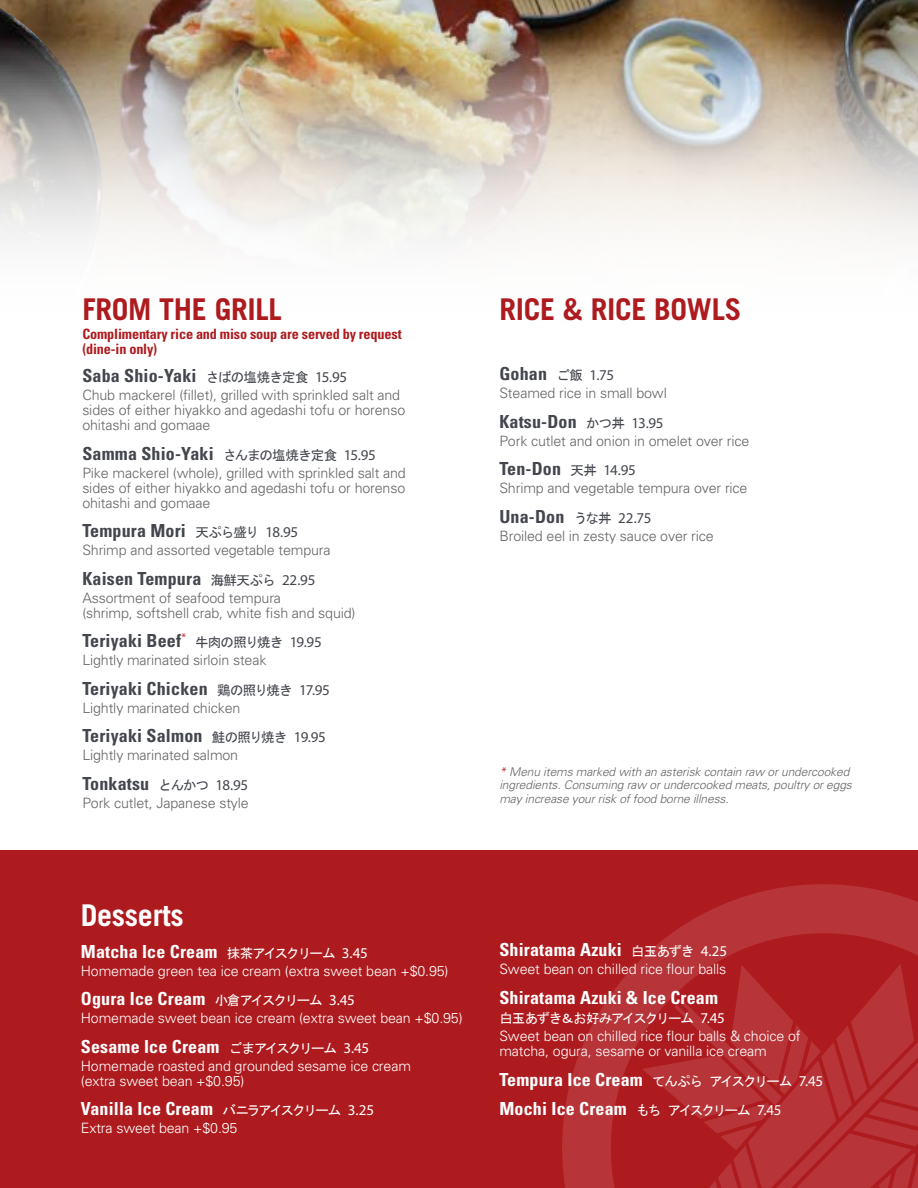
<style>
.page{position:relative;width:918px;height:1188px;background:#fff}
.page>*{position:absolute;margin:0;border:0;box-sizing:border-box;transform-origin:0 0}
.t1{font:700 30px "Trade Gothic LT";letter-spacing:-.01em;color:#ae1b1f}
.t2{font:700 30px "Trade Gothic LT";letter-spacing:-.01em;color:#fff}
.t3{font:700 condensed 18px "Univers";letter-spacing:.01em;color:#43464d}
.t4{font:700 condensed 18px/29.5px "Univers";letter-spacing:.01em;color:#fff}
.t5{font:300 14.25px/15px "Univers";letter-spacing:-.01em;color:#636466}
.t6{font:300 14.25px/15px "Univers";letter-spacing:-.01em;color:#fff}
.t7{font:700 condensed 14.25px/15px "Univers";letter-spacing:-.01em;color:#ae1b1f}
.t8{font:13.5px "MS Gothic";letter-spacing:-.105em;color:#fff}
.t9{font:italic 300 12px/13.5px "Univers";letter-spacing:-.01em;color:#636466}
.s1{font-family:"MS Gothic";font-weight:400;font-stretch:normal;font-size:13.5px}
.s2{font-family:"Myriad Pro";font-weight:400;font-stretch:normal;font-size:15px}
.s3{color:#ae1b1f}
.s4{font-family:"Myriad Pro";font-size:15px}
</style>
<div class="page">
<div style="left:0;top:850px;width:918px;height:338px;background:#ae1b1f"></div>
<svg style="left:562px;top:884px;width:356px;height:304px;fill:#b73539"></svg>
<img style="left:0;top:0;width:918px;height:241px">
<h1 class="t1" style="left:82px;top:290px;width:201px">FROM THE GRILL</h1>
<p class="t7" style="left:82px;top:326px;width:321px">Complimentary rice and miso soup are served by request (dine-in only)</p>
<p class="t3" style="left:82px;top:365px;width:266px">Saba Shio-Yaki <span class="s1">さばの塩焼き定食</span> <span class="s2">15.95</span></p>
<p class="t5" style="left:82px;top:387px;width:324px">Chub mackerel (fillet), grilled with sprinkled salt and sides of either hiyakko and agedashi tofu or horenso ohitashi and gomaae</p>
<p class="t3" style="left:82px;top:442px;width:295px">Samma Shio-Yaki <span class="s1">さんまの塩焼き定食</span> <span class="s2">15.95</span></p>
<p class="t5" style="left:82px;top:465px;width:325px;text-align:justify">Pike mackerel (whole), grilled with sprinkled salt and sides of either hiyakko and agedashi tofu or horenso ohitashi and gomaae</p>
<p class="t3" style="left:82px;top:520px;width:217px">Tempura Mori <span class="s1">天ぷら盛り</span> <span class="s2">18.95</span></p>
<p class="t5" style="left:82px;top:542px;width:250px">Shrimp and assorted vegetable tempura</p>
<p class="t3" style="left:82px;top:567px;width:235px">Kaisen Tempura <span class="s1">海鮮天ぷら</span> <span class="s2">22.95</span></p>
<p class="t5" style="left:82px;top:590px;width:275px">Assortment of seafood tempura<br>(shrimp, softshell crab, white fish and squid)</p>
<p class="t3" style="left:82px;top:630px;width:241px">Teriyaki Beef<sup>*</sup> <span class="s1">牛肉の照り焼き</span> <span class="s2">19.95</span></p>
<p class="t5" style="left:82px;top:652px;width:186px">Lightly marinated sirloin steak</p>
<p class="t3" style="left:82px;top:677px;width:249px">Teriyaki Chicken <span class="s1">鶏の照り焼き</span> <span class="s2">17.95</span></p>
<p class="t5" style="left:82px;top:700px;width:160px">Lightly marinated chicken</p>
<p class="t3" style="left:82px;top:725px;width:245px">Teriyaki Salmon <span class="s1">鮭の照り焼き</span> <span class="s2">19.95</span></p>
<p class="t5" style="left:82px;top:747px;width:157px">Lightly marinated salmon</p>
<p class="t3" style="left:82px;top:772px;width:167px">Tonkatsu <span class="s1">とんかつ</span> <span class="s2">18.95</span></p>
<p class="t5" style="left:82px;top:795px;width:168px">Pork cutlet, Japanese style</p>
<h1 class="t2" style="left:81px;top:897px;width:104px">Desserts</h1>
<p class="t4" style="left:81px;top:936px;width:288px">Matcha Ice Cream <span class="s1">抹茶アイスクリーム</span> <span class="s2">3.45</span></p>
<p class="t6" style="left:81px;top:963px;width:369px">Homemade green tea ice cream (extra sweet bean +$0.95)</p>
<p class="t4" style="left:81px;top:984px;width:276px">Ogura Ice Cream <span class="s1">小倉アイスクリーム</span> <span class="s2">3.45</span></p>
<p class="t6" style="left:81px;top:1010px;width:383px">Homemade sweet bean ice cream (extra sweet bean +$0.95)</p>
<p class="t4" style="left:81px;top:1031px;width:290px">Sesame Ice Cream <span class="s1">ごまアイスクリーム</span> <span class="s2">3.45</span></p>
<p class="t6" style="left:81px;top:1058px;width:332px">Homemade roasted and grounded sesame ice cream (extra sweet bean +$0.95)</p>
<p class="t4" style="left:81px;top:1094px;width:295px">Vanilla Ice Cream <span class="s1">バニラアイスクリーム</span> <span class="s2">3.25</span></p>
<p class="t6" style="left:81px;top:1120px;width:158px">Extra sweet bean +$0.95</p>
<h1 class="t1" style="left:499px;top:290px;width:243px">RICE &amp; RICE BOWLS</h1>
<p class="t3" style="left:499px;top:363px;width:116px">Gohan <span class="s1">ご飯</span> <span class="s2">1.75</span></p>
<p class="t5" style="left:499px;top:385px;width:169px">Steamed rice in small bowl</p>
<p class="t3" style="left:499px;top:410px;width:166px">Katsu-Don <span class="s1">かつ丼</span> <span class="s2">13.95</span></p>
<p class="t5" style="left:499px;top:433px;width:252px">Pork cutlet and onion in omelet over rice</p>
<p class="t3" style="left:499px;top:458px;width:138px">Ten-Don <span class="s1">天丼</span> <span class="s2">14.95</span></p>
<p class="t5" style="left:499px;top:480px;width:250px">Shrimp and vegetable tempura over rice</p>
<p class="t3" style="left:499px;top:505px;width:154px">Una-Don <span class="s1">うな丼</span> <span class="s2">22.75</span></p>
<p class="t5" style="left:499px;top:528px;width:216px">Broiled eel in zesty sauce over rice</p>
<p class="t9" style="left:499px;top:764px;width:354px"><span class="s3">*</span> Menu items marked with an asterisk contain raw or undercooked ingredients. Consuming raw or undercooked meats, poultry or eggs may increase your risk of food borne illness.</p>
<p class="t4" style="left:499px;top:935px;width:229px">Shiratama Azuki <span class="s1">白玉あずき</span> <span class="s2">4.25</span></p>
<p class="t6" style="left:499px;top:961px;width:228px">Sweet bean on chilled rice flour balls</p>
<p class="t4" style="left:499px;top:982px;width:220px">Shiratama Azuki &amp; Ice Cream</p>
<p class="t8" style="left:499px;top:1012px;width:227px">白玉あずき＆お好みアイスクリーム <span class="s4">7.45</span></p>
<p class="t6" style="left:499px;top:1028px;width:303px">Sweet bean on chilled rice flour balls &amp; choice of matcha, ogura, sesame or vanilla ice cream</p>
<p class="t4" style="left:499px;top:1064px;width:325px">Tempura Ice Cream <span class="s1">てんぷらアイスクリーム</span> <span class="s2">7.45<br></span>Mochi Ice Cream <span class="s1">もちアイスクリーム</span> <span class="s2">7.45</span></p>
</div>
